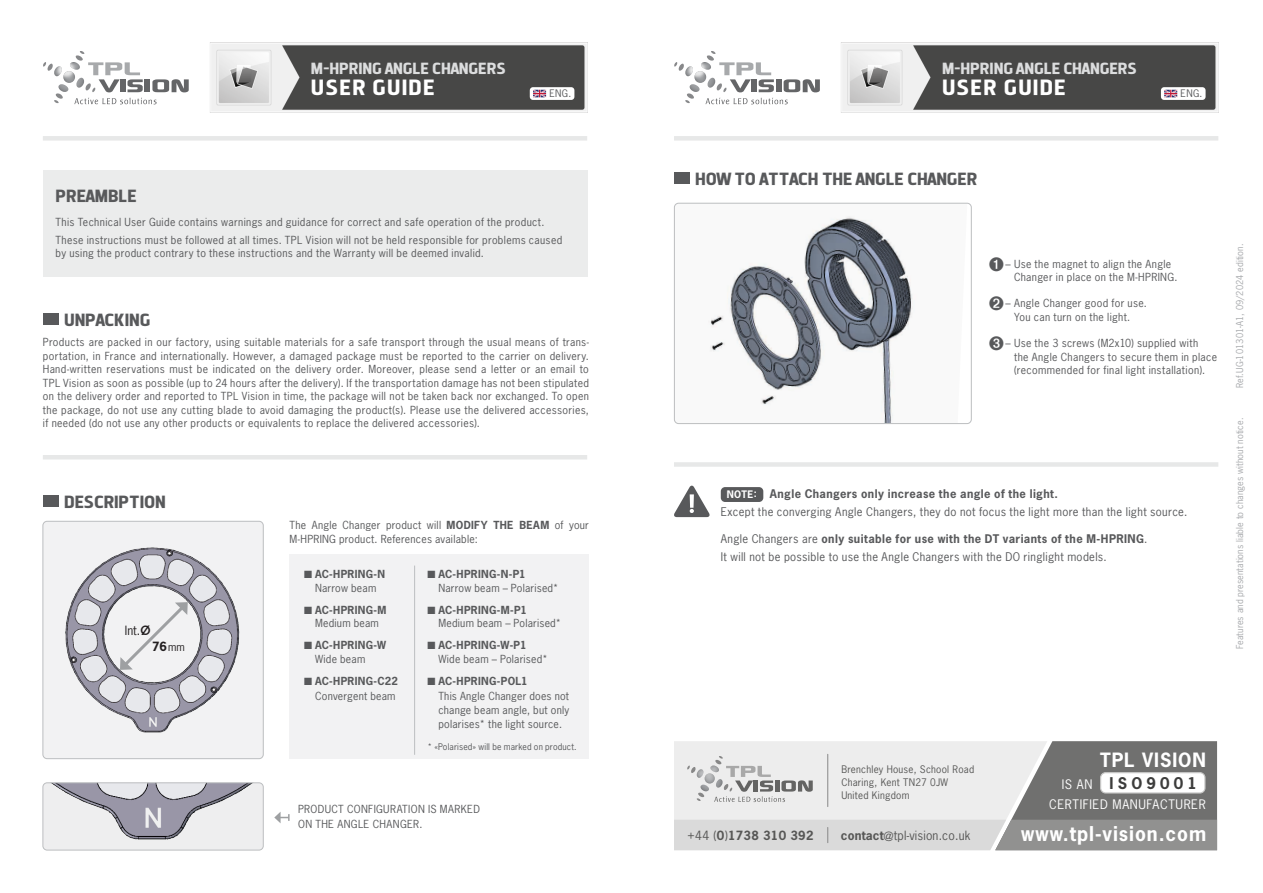
<style>
.page{position:relative;width:1263px;height:893px;background:#fff}
.page>*{position:absolute;margin:0;border:0;box-sizing:border-box;transform-origin:0 0}
.t1{font:700 22.5px "Dyno";letter-spacing:.06em;color:#fff}
.t2{font:700 19.2px "News Gothic Std";letter-spacing:.05em;color:#fff}
.t3{font:700 18.6px "News Gothic Std";letter-spacing:.05em;color:#fff}
.t4{font:700 18px "Dyno";color:#58595b}
.t5{font:700 16.5px "Dyno";color:#dcddde}
.t6{font:700 15.15px "News Gothic Std";letter-spacing:.275em;color:#3d3d3c}
.t7{font:12.3px "News Gothic Std";letter-spacing:.05em;color:#fff}
.t8{font:12px "News Gothic Std";letter-spacing:.015em;color:#575756}
.t9{font:700 12px "News Gothic Std";letter-spacing:.025em;color:#575756}
.t10{font:12px "News Gothic Std";color:#231f20}
.t11{font:700 12px "News Gothic Std";color:#231f20}
.t12{font:11.25px/18px "News Gothic Std";letter-spacing:.03em;color:#58595b}
.t13{font:10.5px/13.5px "News Gothic Std";letter-spacing:.03em;color:#58595b}
.t14{font:700 10.5px/13.5px "News Gothic Std";letter-spacing:.025em;color:#58595b;text-align:center}
.t15{font:9.75px/13px "News Gothic Std";letter-spacing:.025em;color:#575756}
.t16{font:9.75px "News Gothic Std";letter-spacing:.03em;color:#58595b}
.t17{font:9px "News Gothic Std";letter-spacing:.01em;color:#a7a9ac}
.t18{font:8.7px "News Gothic Std";letter-spacing:.02em;color:#58595b}
.s1{font-family:"Raleway";font-weight:600;font-size:13.5px}
.s2{font-weight:400;font-size:10.5px}
.s3{font-weight:700}
.s4{font-weight:400}
.s5{font-weight:700;font-size:9.75px;color:#fff}
.s6{font-weight:400;font-size:12.3px;color:#fff}
</style>
<div class="page">
<div style="left:290px;top:555px;width:299px;height:204px;background:#f2f2f3"></div>
<svg style="left:43px;top:51px;width:146px;height:53px"></svg>
<svg style="left:674px;top:51px;width:146px;height:53px"></svg>
<img style="left:210px;top:42px;width:377px;height:70px">
<img style="left:841px;top:42px;width:377px;height:70px">
<div style="left:43px;top:170px;width:544px;height:106px;background:#ebecec"></div>
<div style="left:43px;top:313px;width:15px;height:11px;background:#58595b"></div>
<div style="left:43px;top:495px;width:15px;height:12px;background:#58595b"></div>
<div style="left:43px;top:136px;width:544px;height:5px;background:#e7e8e8"></div>
<div style="left:674px;top:136px;width:544px;height:5px;background:#e7e8e8"></div>
<hr style="left:43px;top:455px;width:544px;height:4px;background:#e7e8e8">
<svg style="left:274px;top:812px;width:16px;height:11px"></svg>
<div style="left:530px;top:87px;width:44px;height:13px;background:#fff;border-radius:3px"></div>
<div style="left:1161px;top:87px;width:44px;height:13px;background:#fff;border-radius:3px"></div>
<svg style="left:533px;top:90px;width:13px;height:7px"></svg>
<svg style="left:1164px;top:90px;width:13px;height:7px"></svg>
<img style="left:43px;top:784px;width:219px;height:66px">
<div style="left:43px;top:782px;width:221px;height:68px;border:1px solid #bcbec0;border-radius:4px"></div>
<div style="left:43px;top:521px;width:220px;height:238px;background:#f2f2f3;border-radius:4px"></div>
<img style="left:65px;top:547px;width:175px;height:186px">
<div style="left:43px;top:521px;width:221px;height:238px;border:1px solid #bcbec0;border-radius:4px"></div>
<svg style="left:120px;top:602px;width:68px;height:68px"></svg>
<hr style="left:414px;top:566px;width:1px;height:189px;background:#bcbec0">
<svg style="left:674px;top:741px;width:543px;height:109px;background:#c4c4c3"></svg>
<hr style="left:827px;top:754px;width:1px;height:53px;background:#878787">
<div style="left:674px;top:172px;width:15px;height:12px;background:#58595b"></div>
<img style="left:708px;top:216px;width:205px;height:206px">
<div style="left:674px;top:203px;width:298px;height:221px;border:1px solid #bcbec0;border-radius:4px"></div>
<div style="left:674px;top:462px;width:544px;height:5px;background:#e7e8e8"></div>
<svg style="left:674px;top:485px;width:36px;height:32px"></svg>
<div style="left:721px;top:487px;width:42px;height:15px;background:#58595b;border-radius:4px"></div>
<h3 class="t5" style="left:311px;top:58px;width:196px">M-HPRING ANGLE CHANGERS</h3>
<h3 class="t5" style="left:942px;top:58px;width:196px">M-HPRING ANGLE CHANGERS</h3>
<h1 class="t1" style="left:311px;top:74px;width:125px">USER GUIDE</h1>
<h1 class="t1" style="left:942px;top:74px;width:125px">USER GUIDE</h1>
<p class="t16" style="left:549px;top:87px;width:23px">ENG.</p>
<p class="t16" style="left:1181px;top:87px;width:23px">ENG.</p>
<h3 class="t4" style="left:56px;top:185px;width:82px">PREAMBLE</h3>
<p class="t13" style="left:56px;top:213px;width:508px;line-height:17.7px">This Technical User Guide contains warnings and guidance for correct and safe operation of the product.<br>These instructions must be followed at all times. TPL Vision will not be held responsible for problems caused</p>
<p class="t13" style="left:56px;top:247px;width:430px">by using the product contrary to these instructions and the Warranty will be deemed invalid.</p>
<h3 class="t4" style="left:64px;top:308px;width:88px">UNPACKING</h3>
<p class="t13" style="left:43px;top:335px;width:548px;text-align:justify">Products are packed in our factory, using suitable materials for a safe transport through the usual means of trans&shy;portation, in France and internationally. However, a damaged package must be reported to the carrier on delivery.<br>Hand-written reservations must be indicated on the delivery order. Moreover, please send a letter or an email to TPL Vision as soon as possible (up to 24 hours after the delivery). If the transportation damage has not been stipulated on the delivery order and reported to TPL Vision in time, the package will not be taken back nor exchanged. To open the package, do not use any cutting blade to avoid damaging the product(s). Please use the delivered accessories, if needed (do not use any other products or equivalents to replace the delivered accessories).</p>
<h3 class="t4" style="left:64px;top:491px;width:103px">DESCRIPTION</h3>
<p class="t10" style="left:125px;top:623px;width:27px">Int.<span class="s1">Ø</span></p>
<p class="t11" style="left:152px;top:639px;width:34px">76<span class="s2">mm</span></p>
<p class="t13" style="left:290px;top:518px;width:301px">The Angle Changer product will <span class="s3">MODIFY THE BEAM</span> of your<br>M-HPRING product. References available:</p>
<p class="t14" style="left:304px;top:567px;width:83px">■ AC-HPRING-N<br><span class="s4">Narrow beam</span></p>
<p class="t14" style="left:304px;top:603px;width:84px">■ AC-HPRING-M<br><span class="s4">Medium beam</span></p>
<p class="t14" style="left:315px;top:638px;width:73px;text-align:left;text-indent:-11px">■ AC-HPRING-W<br><span class="s4">Wide beam</span></p>
<p class="t13" style="left:304px;top:674px;width:95px;line-height:14.2px;text-align:right">■ <span class="s3">AC-HPRING-C22<br></span>Convergent beam</p>
<p class="t13" style="left:438px;top:567px;width:122px;text-indent:-11px">■ <span class="s3">AC-HPRING-N-P1<br></span>Narrow beam – Polarised*</p>
<p class="t13" style="left:438px;top:603px;width:124px;text-indent:-11px">■ <span class="s3">AC-HPRING-M-P1<br></span>Medium beam – Polarised*</p>
<p class="t13" style="left:438px;top:638px;width:111px;text-indent:-11px">■ <span class="s3">AC-HPRING-W-P1<br></span>Wide beam – Polarised*</p>
<p class="t13" style="left:438px;top:674px;width:132px;line-height:14.2px;text-indent:-11px">■ <span class="s3">AC-HPRING-POL1<br></span>This Angle Changer does not change beam angle, but only polarises* the light source.</p>
<p class="t18" style="left:427px;top:741px;width:151px">* «Polarised» will be marked on product.</p>
<p class="t13" style="left:298px;top:801px;width:183px;line-height:15px">PRODUCT CONFIGURATION IS MARKED<br>ON THE ANGLE CHANGER.</p>
<h3 class="t4" style="left:695px;top:168px;width:284px">HOW TO ATTACH THE ANGLE CHANGER</h3>
<p class="t13" style="left:1014px;top:257px;width:165px;text-indent:-25px">➊ – Use the magnet to align the Angle<br>Changer in place on the M-HPRING.</p>
<p class="t13" style="left:1014px;top:296px;width:134px;text-indent:-25px">➋ – Angle Changer good for use.<br>You can turn on the light.</p>
<p class="t13" style="left:1014px;top:336px;width:205px;text-indent:-25px">➌ – Use the 3 screws (M2x10) supplied with<br>the Angle Changers to secure them in place (recommended for final light installation).</p>
<p class="t12" style="left:721px;top:485px;width:468px;text-indent:6px"><span class="s5">NOTE:</span> <span class="s3">Angle Changers only increase the angle of the light.<br></span>Except the converging Angle Changers, they do not focus the light more than the light source.</p>
<p class="t12" style="left:721px;top:530px;width:428px">Angle Changers are <span class="s3">only suitable for use with the DT variants of the M-HPRING</span>.<br>It will not be possible to use the Angle Changers with the DO ringlight models.</p>
<p class="t17" style="left:1234px;top:388px;width:146px;rotate:-90deg">Ref.UG-101301-A1, 09/2024 edition.</p>
<p class="t17" style="left:1234px;top:649px;width:233px;rotate:-90deg">Features and presentations liable to changes without notice.</p>
<p class="t15" style="left:841px;top:763px;width:134px">Brenchley House, School Road<br>Charing, Kent TN27 0JW<br>United Kingdom</p>
<p class="t9" style="left:687px;top:828px;width:128px"><span class="s4">+44 (</span>0<span class="s4">)</span>1738 310 392</p>
<p class="t8" style="left:841px;top:828px;width:131px"><span class="s3">contact</span>@tpl-vision.co.uk</p>
<h3 class="t3" style="left:1100px;top:748px;width:107px">TPL VISION</h3>
<h3 class="t6" style="left:1062px;top:773px;width:137px"><span class="s6">IS AN</span> ISO9001</h3>
<p class="t7" style="left:1049px;top:797px;width:158px">CERTIFIED MANUFACTURER</p>
<h2 class="t2" style="left:1021px;top:821px;width:186px">www.tpl-vision.com</h2>
</div>
